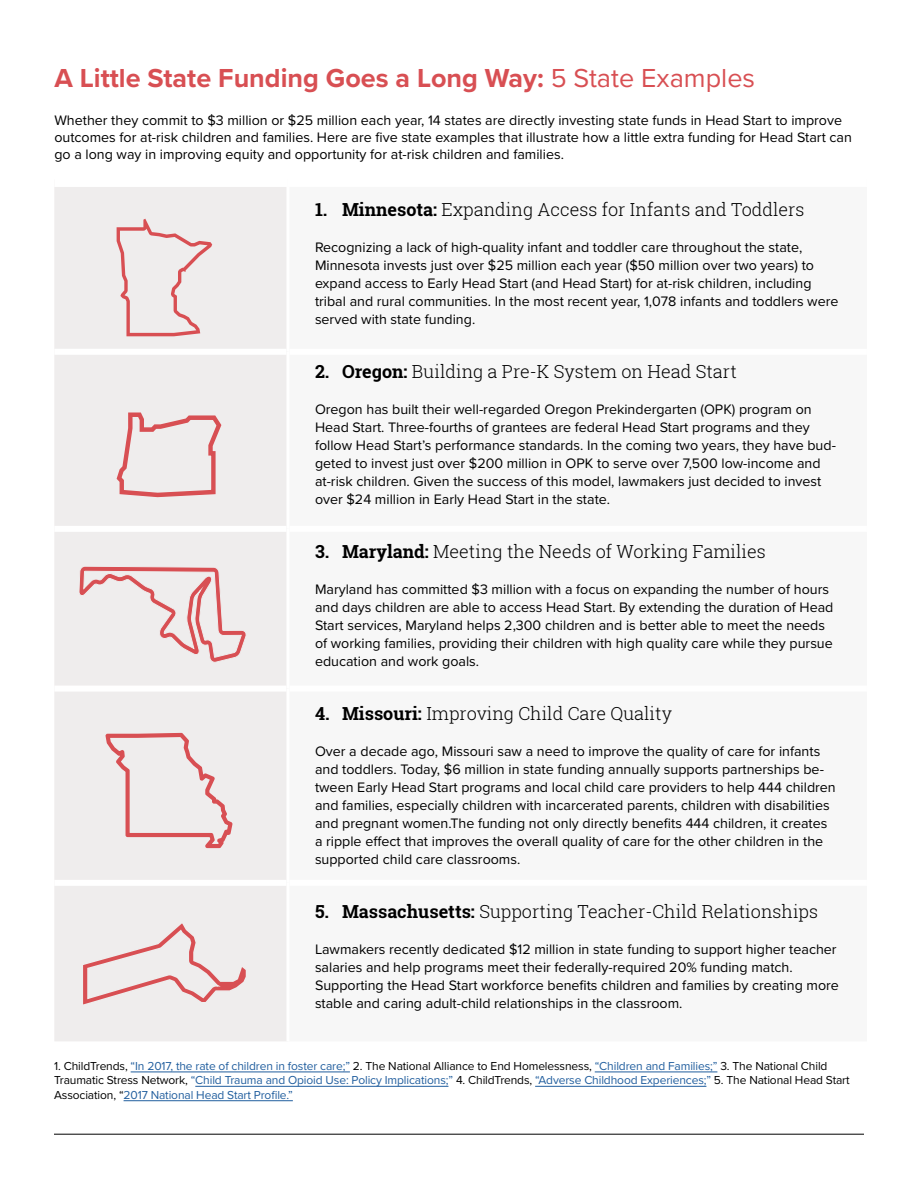
<style>
.page{position:relative;width:918px;height:1188px;background:#fff}
.page>*{position:absolute;margin:0;border:0;box-sizing:border-box;transform-origin:0 0}
.t1{font:700 27px "Proxima Nova";color:#d84f53}
.t2{font:300 18px "Roboto Slab";color:#000}
.t3{font:14.25px/18px "Proxima Nova";color:#000}
.t4{font:12px/14.4px "Proxima Nova";letter-spacing:-.01em;color:#215e9e}
.s1{font-weight:400}
.s2{font-weight:700}
.s3{color:#000}
</style>
<div class="page">
<div style="left:54px;top:187px;width:232px;height:854px;background:#efeded"></div>
<div style="left:54px;top:349px;width:232px;height:6px;background:#fff"></div>
<div style="left:54px;top:526px;width:232px;height:6px;background:#fff"></div>
<div style="left:54px;top:686px;width:232px;height:6px;background:#fff"></div>
<div style="left:54px;top:880px;width:232px;height:6px;background:#fff"></div>
<hr style="left:54px;top:1134px;width:810px;height:1px;background:#000">
<svg style="left:117px;top:219px;width:95px;height:117px;background:#ecd9da"></svg>
<svg style="left:116px;top:412px;width:106px;height:86px;background:#ebd2d2"></svg>
<svg style="left:79px;top:566px;width:168px;height:97px;background:#ebd5d5"></svg>
<svg style="left:104px;top:724px;width:129px;height:125px;background:#ecdadb"></svg>
<svg style="left:80px;top:920px;width:168px;height:88px;background:#ecdada"></svg>
<hr style="left:131px;top:1072px;width:219px;height:1px;background:#215e9e">
<hr style="left:595px;top:1072px;width:122px;height:1px;background:#215e9e">
<hr style="left:195px;top:1086px;width:253px;height:1px;background:#215e9e">
<hr style="left:535px;top:1086px;width:171px;height:1px;background:#215e9e">
<hr style="left:124px;top:1100px;width:169px;height:1px;background:#215e9e">
<h1 class="t1" style="left:54px;top:58px;width:702px">A Little State Funding Goes a Long Way: <span class="s1">5 State Examples</span></h1>
<p class="t3" style="left:54px;top:111px;width:799px;line-height:17.1px">Whether they commit to $3 million or $25 million each year, 14 states are directly investing state funds in Head Start to improve outcomes for at-risk children and families. Here are five state examples that illustrate how a little extra funding for Head Start can go a long way in improving equity and opportunity for at-risk children and families.</p>
<p class="t2" style="left:315px;top:197px;width:491px"><span class="s2">1. Minnesota:</span> Expanding Access for Infants and Toddlers</p>
<p class="t3" style="left:315px;top:238px;width:525px">Recognizing a lack of high-quality infant and toddler care throughout the state, Minnesota invests just over $25 million each year ($50 million over two years) to expand access to Early Head Start (and Head Start) for at-risk children, including tribal and rural communities. In the most recent year, 1,078 infants and toddlers were served with state funding.</p>
<p class="t2" style="left:315px;top:359px;width:423px"><span class="s2">2. Oregon:</span> Building a Pre-K System on Head Start</p>
<p class="t3" style="left:315px;top:400px;width:522px">Oregon has built their well-regarded Oregon Prekindergarten (OPK) program on Head Start. Three-fourths of grantees are federal Head Start programs and they follow Head Start’s performance standards. In the coming two years, they have bud&shy;geted to invest just over $200 million in OPK to serve over 7,500 low-income and at-risk children. Given the success of this model, lawmakers just decided to invest over $24 million in Early Head Start in the state.</p>
<p class="t2" style="left:315px;top:539px;width:452px"><span class="s2">3. Maryland:</span> Meeting the Needs of Working Families</p>
<p class="t3" style="left:315px;top:580px;width:520px">Maryland has committed $3 million with a focus on expanding the number of hours and days children are able to access Head Start. By extending the duration of Head Start services, Maryland helps 2,300 children and is better able to meet the needs of working families, providing their children with high quality care while they pursue education and work goals.</p>
<p class="t2" style="left:315px;top:701px;width:358px"><span class="s2">4. Missouri:</span> Improving Child Care Quality</p>
<p class="t3" style="left:315px;top:742px;width:522px">Over a decade ago, Missouri saw a need to improve the quality of care for infants and toddlers. Today, $6 million in state funding annually supports partnerships be&shy;tween Early Head Start programs and local child care providers to help 444 children and families, especially children with incarcerated parents, children with disabilities and pregnant women.The funding not only directly benefits 444 children, it creates a ripple effect that improves the overall quality of care for the other children in the supported child care classrooms.</p>
<p class="t2" style="left:315px;top:899px;width:505px"><span class="s2">5. Massachusetts:</span> Supporting Teacher-Child Relationships</p>
<p class="t3" style="left:315px;top:940px;width:525px">Lawmakers recently dedicated $12 million in state funding to support higher teacher salaries and help programs meet their federally-required 20% funding match.<br>Supporting the Head Start workforce benefits children and families by creating more stable and caring adult-child relationships in the classroom.</p>
<p class="t4" style="left:54px;top:1058px;width:797px"><span class="s3">1. ChildTrends,</span> “In 2017, the rate of children in foster care;” <span class="s3">2. The National Alliance to End Homelessness,</span> “Children and Families;” <span class="s3">3. The National Child<br>Traumatic Stress Network,</span> “Child Trauma and Opioid Use: Policy Implications;” <span class="s3">4. ChildTrends,</span> “Adverse Childhood Experiences;” <span class="s3">5. The National Head Start<br>Association, “</span>2017 National Head Start Profile.”</p>
</div>
